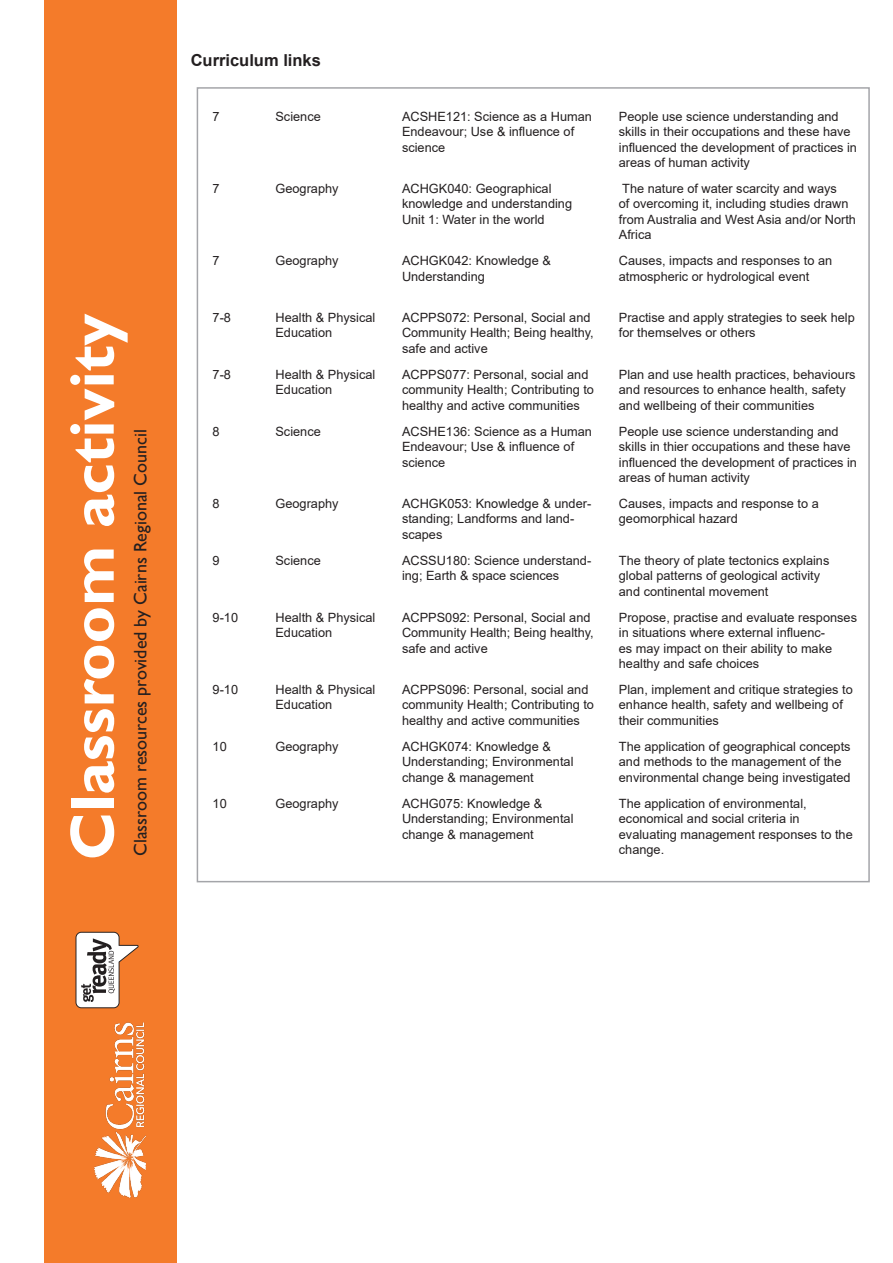
<style>
.page{position:relative;width:893px;height:1263px;background:#fff}
.page>*{position:absolute;margin:0;border:0;box-sizing:border-box;transform-origin:0 0}
.t1{font:700 63px "Gill Sans";color:#fff}
.t2{font:18px "Gill Sans";color:#231f20}
.t3{font:700 16.5px "Arial";color:#231f20}
.t4{font:12.75px/15.3px "Arial";color:#231f20}
</style>
<div class="page">
<div style="left:45px;top:0;width:132px;height:1263px;background:#f47b2a"></div>
<img style="left:94px;top:1023px;width:52px;height:175px">
<svg style="left:76px;top:932px;width:63px;height:76px"></svg>
<p class="t1" style="left:55px;top:860px;width:548px;rotate:-90deg">Classroom activity</p>
<p class="t2" style="left:130px;top:856px;width:428px;rotate:-90deg">Classroom resources provided by Cairns Regional Council</p>
<p class="t3" style="left:191px;top:49px;width:132px">Curriculum links</p>
<p class="t4" style="left:213px;top:109px;width:9px">7</p>
<p class="t4" style="left:275px;top:109px;width:47px">Science</p>
<p class="t4" style="left:402px;top:109px;width:191px">ACSHE121: Science as a Human<br>Endeavour; Use &amp; influence of science</p>
<p class="t4" style="left:619px;top:109px;width:240px">People use science understanding and skills in their occupations and these have influenced the development of practices in areas of human activity</p>
<p class="t4" style="left:213px;top:181px;width:9px">7</p>
<p class="t4" style="left:275px;top:181px;width:65px">Geography</p>
<p class="t4" style="left:402px;top:181px;width:172px">ACHGK040: Geographical knowledge and understanding</p>
<p class="t4" style="left:402px;top:211px;width:144px">Unit 1: Water in the world</p>
<p class="t4" style="left:619px;top:181px;width:239px">The nature of water scarcity and ways<br>of overcoming it, including studies drawn from Australia and West Asia and/or North<br>Africa</p>
<p class="t4" style="left:213px;top:253px;width:9px">7</p>
<p class="t4" style="left:275px;top:253px;width:65px">Geography</p>
<p class="t4" style="left:402px;top:253px;width:150px">ACHGK042: Knowledge &amp;<br>Understanding</p>
<p class="t4" style="left:619px;top:253px;width:215px">Causes, impacts and responses to an atmospheric or hydrological event</p>
<p class="t4" style="left:213px;top:310px;width:20px">7-8</p>
<p class="t4" style="left:275px;top:310px;width:101px">Health &amp; Physical<br>Education</p>
<p class="t4" style="left:402px;top:310px;width:193px">ACPPS072: Personal, Social and<br>Community Health; Being healthy, safe and active</p>
<p class="t4" style="left:619px;top:310px;width:237px">Practise and apply strategies to seek help for themselves or others</p>
<p class="t4" style="left:213px;top:367px;width:20px">7-8</p>
<p class="t4" style="left:275px;top:367px;width:101px">Health &amp; Physical<br>Education</p>
<p class="t4" style="left:402px;top:367px;width:194px">ACPPS077: Personal, social and community Health; Contributing to healthy and active communities</p>
<p class="t4" style="left:619px;top:367px;width:238px">Plan and use health practices, behaviours and resources to enhance health, safety and wellbeing of their communities</p>
<p class="t4" style="left:213px;top:424px;width:9px">8</p>
<p class="t4" style="left:275px;top:424px;width:47px">Science</p>
<p class="t4" style="left:402px;top:424px;width:191px">ACSHE136: Science as a Human<br>Endeavour; Use &amp; influence of science</p>
<p class="t4" style="left:619px;top:424px;width:240px">People use science understanding and skills in thier occupations and these have influenced the development of practices in areas of human activity</p>
<p class="t4" style="left:213px;top:496px;width:9px">8</p>
<p class="t4" style="left:275px;top:496px;width:65px">Geography</p>
<p class="t4" style="left:402px;top:496px;width:191px">ACHGK053: Knowledge &amp; under&shy;standing; Landforms and land&shy;scapes</p>
<p class="t4" style="left:619px;top:496px;width:201px">Causes, impacts and response to a geomorphical hazard</p>
<p class="t4" style="left:213px;top:553px;width:9px">9</p>
<p class="t4" style="left:275px;top:553px;width:47px">Science</p>
<p class="t4" style="left:402px;top:553px;width:191px">ACSSU180: Science understand&shy;ing; Earth &amp; space sciences</p>
<p class="t4" style="left:619px;top:553px;width:212px">The theory of plate tectonics explains global patterns of geological activity and continental movement</p>
<p class="t4" style="left:213px;top:610px;width:27px">9-10</p>
<p class="t4" style="left:275px;top:610px;width:101px">Health &amp; Physical<br>Education</p>
<p class="t4" style="left:402px;top:610px;width:193px">ACPPS092: Personal, Social and<br>Community Health; Being healthy, safe and active</p>
<p class="t4" style="left:619px;top:610px;width:240px">Propose, practise and evaluate responses in situations where external influenc-<br>es may impact on their ability to make healthy and safe choices</p>
<p class="t4" style="left:213px;top:682px;width:27px">9-10</p>
<p class="t4" style="left:275px;top:682px;width:101px">Health &amp; Physical<br>Education</p>
<p class="t4" style="left:402px;top:682px;width:194px">ACPPS096: Personal, social and community Health; Contributing to healthy and active communities</p>
<p class="t4" style="left:619px;top:682px;width:235px">Plan, implement and critique strategies to enhance health, safety and wellbeing of their communities</p>
<p class="t4" style="left:213px;top:739px;width:16px">10</p>
<p class="t4" style="left:275px;top:739px;width:65px">Geography</p>
<p class="t4" style="left:402px;top:739px;width:173px">ACHGK074: Knowledge &amp;<br>Understanding; Environmental change &amp; management</p>
<p class="t4" style="left:619px;top:739px;width:233px">The application of geographical concepts and methods to the management of the environmental change being investigated</p>
<p class="t4" style="left:213px;top:796px;width:16px">10</p>
<p class="t4" style="left:275px;top:796px;width:65px">Geography</p>
<p class="t4" style="left:402px;top:796px;width:173px">ACHG075: Knowledge &amp;<br>Understanding; Environmental change &amp; management</p>
<p class="t4" style="left:619px;top:796px;width:235px">The application of environmental, economical and social criteria in evaluating management responses to the change.</p>
</div>
